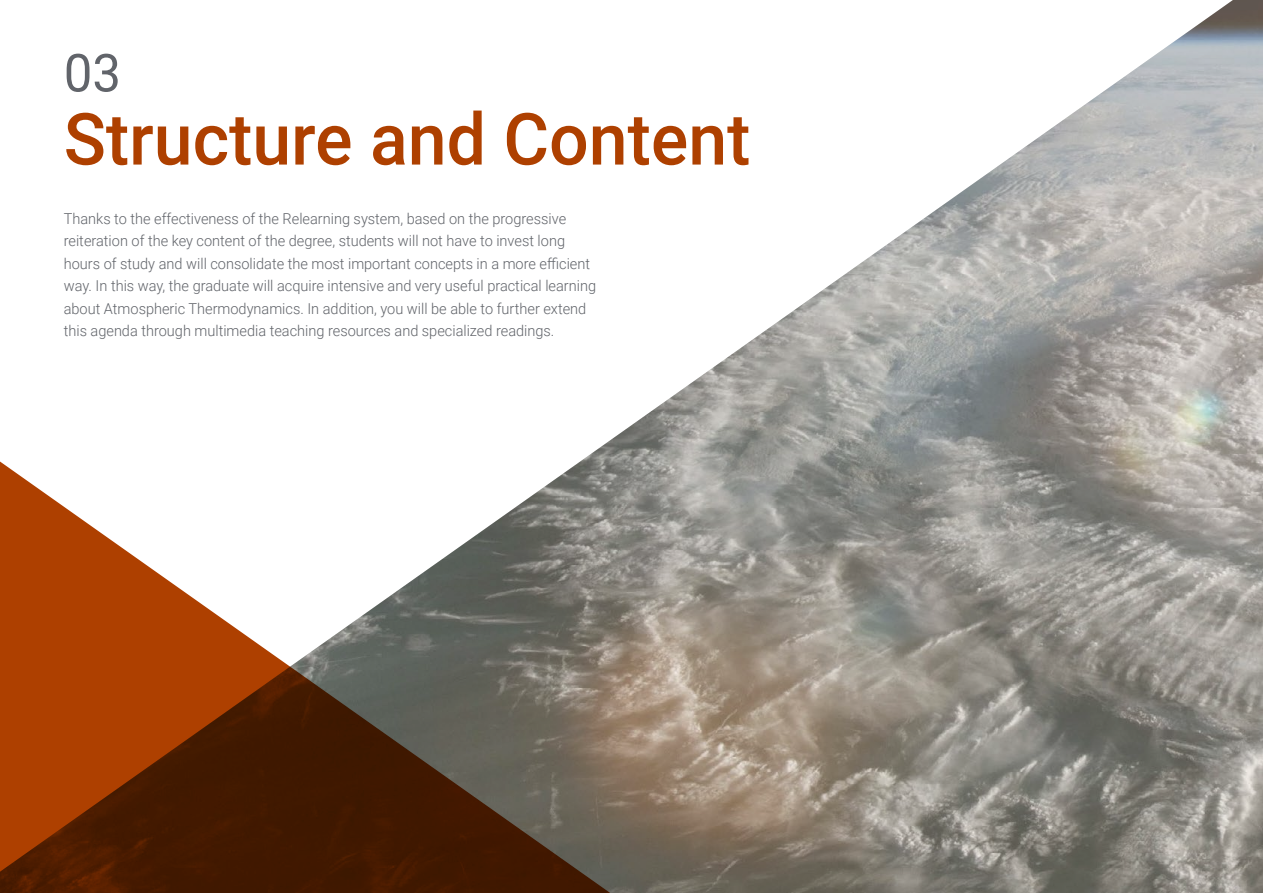
<style>
.page{position:relative;width:1263px;height:893px;background:#fff}
.page>*{position:absolute;margin:0;border:0;box-sizing:border-box;transform-origin:0 0}
.t1{font:500 72px "Roboto";color:#ae4000}
.t2{font:52.5px "Roboto";color:#61646a}
.t3{font:300 15px/22.5px "Roboto";color:#61646a}
</style>
<div class="page">
<img style="left:602px;top:0;width:661px;height:893px">
<svg style="left:0;top:446px;width:640px;height:447px"></svg>
<h2 class="t2" style="left:64px;top:36px;width:59px">03</h2>
<h1 class="t1" style="left:64px;top:89px;width:688px">Structure and Content</h1>
<p class="t3" style="left:64px;top:207px;width:534px">Thanks to the effectiveness of the Relearning system, based on the progressive reiteration of the key content of the degree, students will not have to invest long hours of study and will consolidate the most important concepts in a more efficient way. In this way, the graduate will acquire intensive and very useful practical learning about Atmospheric Thermodynamics. In addition, you will be able to further extend this agenda through multimedia teaching resources and specialized readings.</p>
</div>
